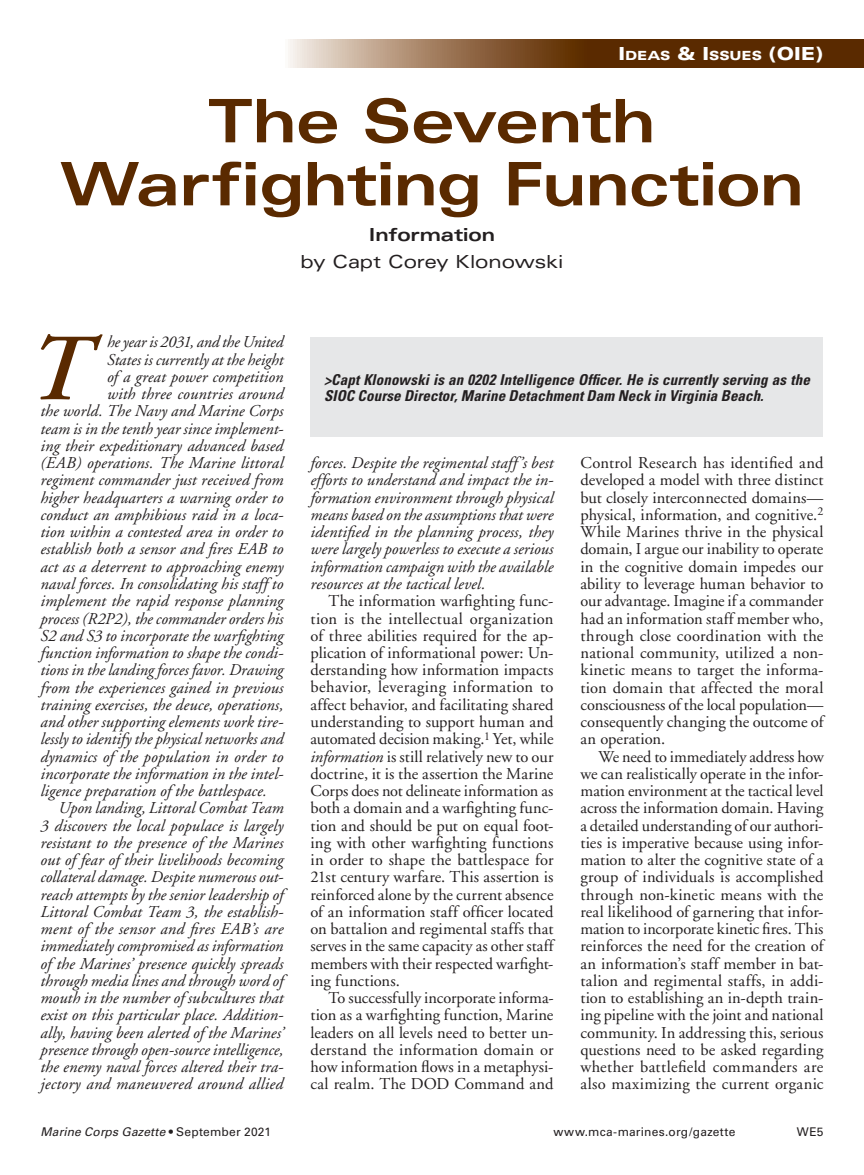
<style>
.page{position:relative;width:864px;height:1175px;background:#fff}
.page>*{position:absolute;margin:0;border:0;box-sizing:border-box;transform-origin:0 0}
.t1{font:italic 600 94.5px "Adobe Garamond";color:#5a2a00}
.t2{font:700 expanded 60px/63px "Univers";letter-spacing:-.02em;color:#5a2a00;text-align:center}
.t3{font:expanded 18px "Univers";letter-spacing:-.005em;color:#231f20}
.t4{font:700 expanded 18px "Univers";letter-spacing:-.01em;color:#231f20}
.t5{font:16.5px/17.2px "Adobe Garamond";letter-spacing:.005em;color:#231f20;text-align:justify}
.t6{font:italic 16.5px/17.2px "Adobe Garamond";letter-spacing:.005em;color:#231f20;text-align:justify}
.t7{font:italic 700 condensed 15px/16.5px "Univers";letter-spacing:.01em;color:#231f20}
.t8{font:900 expanded 12.6px "Univers";letter-spacing:-.01em;color:#fff}
.t9{font:italic 12px "Univers";letter-spacing:.015em;color:#231f20}
.t10{font:12px "Univers";letter-spacing:.02em;color:#231f20}
.s1{font-size:18px}
.s2{font-style:italic}
.s3{font-style:normal}
</style>
<div class="page">
<svg style="left:288px;top:40px;width:576px;height:28px;background:#805835"></svg>
<div style="left:310px;top:337px;width:514px;height:100px;background:#e6e7e8"></div>
<p class="t8" style="left:618px;top:48px;width:207px"><span class="s1">I</span>DEAS <span class="s1">&amp; I</span>SSUES <span class="s1">(OIE)</span></p>
<h2 class="t2" style="left:60px;top:89px;width:746px">The Seventh<br>Warfighting Function</h2>
<p class="t4" style="left:369px;top:225px;width:128px">Information</p>
<p class="t3" style="left:300px;top:251px;width:265px">by Capt Corey Klonowski</p>
<h1 class="t1" style="left:28px;top:317px;width:62px">T</h1>
<p class="t6" style="left:107px;top:334px;width:178px">he year is 2031, and the United</p>
<p class="t6" style="left:107px;top:351px;width:178px">States is currently at the height</p>
<p class="t6" style="left:107px;top:368px;width:178px">of a great power competition</p>
<p class="t6" style="left:107px;top:386px;width:178px">with three countries around</p>
<p class="t6" style="left:40px;top:403px;width:245px">the world. The Navy and Marine Corps</p>
<p class="t6" style="left:40px;top:420px;width:245px">team is in the tenth year since implement-</p>
<p class="t6" style="left:40px;top:437px;width:244px">ing their expeditionary advanced based</p>
<p class="t6" style="left:40px;top:455px;width:244px">(EAB) operations. The Marine littoral</p>
<p class="t6" style="left:40px;top:472px;width:245px">regiment commander just received from</p>
<p class="t6" style="left:40px;top:489px;width:244px">higher headquarters a warning order to</p>
<p class="t6" style="left:40px;top:506px;width:244px">conduct an amphibious raid in a loca-</p>
<p class="t6" style="left:40px;top:524px;width:244px">tion within a contested area in order to</p>
<p class="t6" style="left:40px;top:541px;width:245px">establish both a sensor and fires EAB to</p>
<p class="t6" style="left:40px;top:558px;width:245px">act as a deterrent to approaching enemy</p>
<p class="t6" style="left:40px;top:575px;width:245px">naval forces. In consolidating his staff to</p>
<p class="t6" style="left:40px;top:593px;width:244px">implement the rapid response planning</p>
<p class="t6" style="left:40px;top:610px;width:245px">process (R2P2), the commander orders his</p>
<p class="t6" style="left:40px;top:627px;width:244px">S2 and S3 to incorporate the warfighting</p>
<p class="t6" style="left:40px;top:644px;width:244px">function information to shape the condi-</p>
<p class="t6" style="left:40px;top:662px;width:244px">tions in the landing forces favor. Drawing</p>
<p class="t6" style="left:40px;top:679px;width:245px">from the experiences gained in previous</p>
<p class="t6" style="left:40px;top:696px;width:245px">training exercises, the deuce, operations,</p>
<p class="t6" style="left:40px;top:713px;width:244px">and other supporting elements work tire-</p>
<p class="t6" style="left:40px;top:731px;width:245px">lessly to identify the physical networks and</p>
<p class="t6" style="left:40px;top:748px;width:245px">dynamics of the population in order to</p>
<p class="t6" style="left:40px;top:765px;width:244px">incorporate the information in the intel-</p>
<p class="t6" style="left:40px;top:782px;width:228px">ligence preparation of the battlespace.</p>
<p class="t6" style="left:59px;top:800px;width:227px">Upon landing, Littoral Combat Team</p>
<p class="t6" style="left:40px;top:817px;width:244px">3 discovers the local populace is largely</p>
<p class="t6" style="left:40px;top:834px;width:244px">resistant to the presence of the Marines</p>
<p class="t6" style="left:40px;top:851px;width:244px">out of fear of their livelihoods becoming</p>
<p class="t6" style="left:40px;top:869px;width:245px">collateral damage. Despite numerous out-</p>
<p class="t6" style="left:40px;top:886px;width:245px">reach attempts by the senior leadership of</p>
<p class="t6" style="left:40px;top:903px;width:244px">Littoral Combat Team 3, the establish-</p>
<p class="t6" style="left:40px;top:920px;width:245px">ment of the sensor and fires EAB’s are</p>
<p class="t6" style="left:40px;top:938px;width:245px">immediately compromised as information</p>
<p class="t6" style="left:40px;top:955px;width:245px">of the Marines’ presence quickly spreads</p>
<p class="t6" style="left:40px;top:972px;width:244px">through media lines and through word of</p>
<p class="t6" style="left:40px;top:989px;width:244px">mouth in the number of subcultures that</p>
<p class="t6" style="left:40px;top:1007px;width:244px">exist on this particular place. Addition-</p>
<p class="t6" style="left:40px;top:1024px;width:244px">ally, having been alerted of the Marines’</p>
<p class="t6" style="left:40px;top:1041px;width:245px">presence through open-source intelligence,</p>
<p class="t6" style="left:40px;top:1058px;width:244px">the enemy naval forces altered their tra-</p>
<p class="t6" style="left:40px;top:1076px;width:244px">jectory and maneuvered around allied</p>
<p class="t7" style="left:324px;top:371px;width:487px">&gt;Capt Klonowski is an 0202 Intelligence Officer. He is currently serving as the<br>SIOC Course Director, Marine Detachment Dam Neck in Virginia Beach.</p>
<p class="t6" style="left:310px;top:455px;width:245px">forces. Despite the regimental staff’s best efforts to understand and impact the in&shy;formation environment through physical means based on the assumptions that were identified in the planning process, they were largely powerless to execute a serious information campaign with the available resources at the tactical level.</p>
<p class="t5" style="left:310px;top:593px;width:245px;text-indent:18px">The information warfighting func&shy;tion is the intellectual organization of three abilities required for the ap&shy;plication of informational power: Un&shy;derstanding how information impacts behavior, leveraging information to affect behavior, and facilitating shared understanding to support human and automated decision making.<sup>1</sup> Yet, while <span class="s2">information</span> is still relatively new to our doctrine, it is the assertion the Marine Corps does not delineate information as both a domain and a warfighting func&shy;tion and should be put on equal foot&shy;ing with other warfighting functions in order to shape the battlespace for 21st century warfare. This assertion is reinforced alone by the current absence of an information staff officer located on battalion and regimental staffs that serves in the same capacity as other staff members with their respected warfight&shy;ing functions.</p>
<p class="t5" style="left:310px;top:989px;width:245px;text-indent:18px">To successfully incorporate informa&shy;tion as a warfighting function, Marine leaders on all levels need to better un&shy;derstand the information domain or how information flows in a metaphysi&shy;cal realm. The DOD Command and</p>
<p class="t5" style="left:580px;top:455px;width:245px">Control Research has identified and developed a model with three distinct but closely interconnected domains— physical, information, and cognitive.<sup>2<br></sup>While Marines thrive in the physical domain, I argue our inability to operate in the cognitive domain impedes our ability to leverage human behavior to our advantage. Imagine if a commander had an information staff member who, through close coordination with the national community, utilized a non&shy;kinetic means to target the informa&shy;tion domain that affected the moral consciousness of the local population— consequently changing the outcome of an operation.</p>
<p class="t5" style="left:580px;top:748px;width:245px;text-indent:18px">We need to immediately address how we can realistically operate in the infor&shy;mation environment at the tactical level across the information domain. Having a detailed understanding of our authori&shy;ties is imperative because using infor&shy;mation to alter the cognitive state of a group of individuals is accomplished through non-kinetic means with the real likelihood of garnering that infor&shy;mation to incorporate kinetic fires. This reinforces the need for the creation of an information’s staff member in bat&shy;talion and regimental staffs, in addi&shy;tion to establishing an in-depth train&shy;ing pipeline with the joint and national community. In addressing this, serious questions need to be asked regarding whether battlefield commanders are also maximizing the current organic</p>
<p class="t9" style="left:40px;top:1124px;width:232px">Marine Corps Gazette <span class="s3">• September 2021</span></p>
<p class="t10" style="left:554px;top:1124px;width:183px">www.mca-marines.org/gazette</p>
<p class="t10" style="left:797px;top:1124px;width:28px">WE5</p>
</div>
